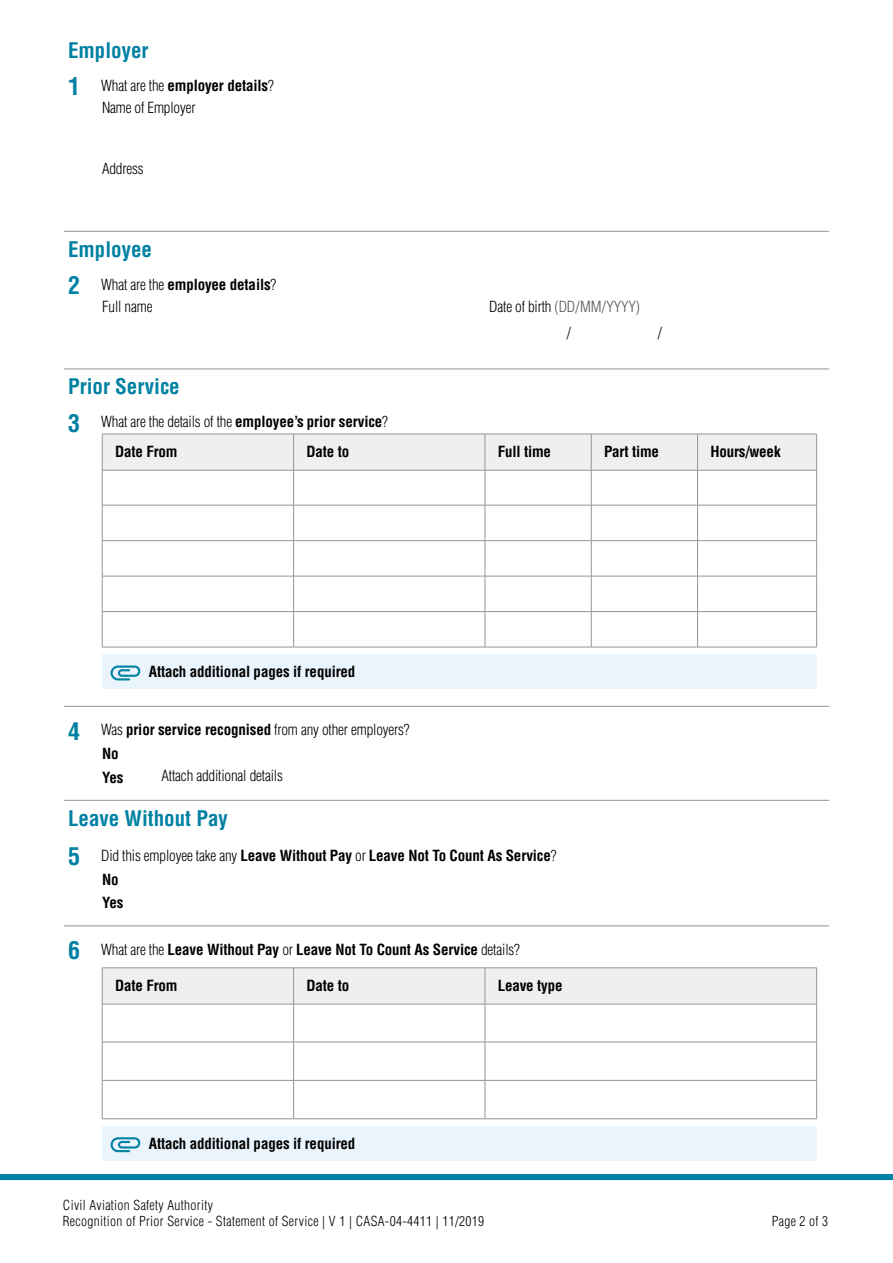
<style>
.page{position:relative;width:893px;height:1263px;background:#fff}
.page>*{position:absolute;margin:0;border:0;box-sizing:border-box;transform-origin:0 0}
.t1{font:700 condensed 24px "Helvetica LT Std";color:#0081a3}
.Sub-H_Cont_Bold_blue{font:700 condensed 21px "Helvetica LT Std";color:#0081a3}
._1SH__P_Indent_9mm_1{font:700 condensed 15px "Helvetica LT Std";letter-spacing:-.01em;color:#000}
._1SH__P_Indent_9mm_1-2{font:300 condensed 15px "Helvetica LT Std";letter-spacing:-.01em;color:#000}
.Table_H{font:700 condensed 15px "Helvetica LT Std";letter-spacing:-.01em;color:#000}
.Attached_note_10pt_B{font:700 condensed 15px "Helvetica LT Std";letter-spacing:-.01em;color:#000}
.P_Indent_9mm_10pt_SA{font:300 condensed 15px "Helvetica LT Std";letter-spacing:-.01em;color:#000}
.P_Indent_9mm_10pt_SA-2{font:300 condensed 15px "Helvetica LT Std";letter-spacing:-.01em;color:#58595b}
.P_Indent_9mm_10pt_SA-3{font:700 condensed 15px "Helvetica LT Std";letter-spacing:-.04em;color:#000}
.N_Y_Checkbox_line{font:700 condensed 15px "Helvetica LT Std";color:#000}
.t2{font:300 condensed 13.5px/16.5px "Helvetica LT Std";letter-spacing:.025em;color:#000}
.s1{font-weight:300}
.s2{color:#000}
.s3{font-weight:700}
</style>
<div class="page">
<div style="left:0;top:1174px;width:893px;height:6px;background:#0081a3"></div>
<hr style="left:64px;top:231px;width:765px;height:1px;background:#939598">
<hr style="left:102px;top:1004px;width:1px;height:38px;background:#939598">
<hr style="left:293px;top:1004px;width:1px;height:38px;background:#939598">
<hr style="left:485px;top:1004px;width:1px;height:38px;background:#939598">
<hr style="left:816px;top:1004px;width:1px;height:38px;background:#939598">
<hr style="left:102px;top:1042px;width:192px;height:1px;background:#939598">
<hr style="left:102px;top:1042px;width:1px;height:38px;background:#939598">
<hr style="left:294px;top:1042px;width:191px;height:1px;background:#939598">
<hr style="left:293px;top:1042px;width:1px;height:38px;background:#939598">
<hr style="left:485px;top:1042px;width:332px;height:1px;background:#939598">
<hr style="left:485px;top:1042px;width:1px;height:38px;background:#939598">
<hr style="left:816px;top:1042px;width:1px;height:38px;background:#939598">
<hr style="left:102px;top:1080px;width:192px;height:1px;background:#939598">
<hr style="left:102px;top:1080px;width:1px;height:38px;background:#939598">
<hr style="left:294px;top:1080px;width:191px;height:1px;background:#939598">
<hr style="left:293px;top:1080px;width:1px;height:38px;background:#939598">
<hr style="left:485px;top:1080px;width:332px;height:1px;background:#939598">
<hr style="left:485px;top:1080px;width:1px;height:38px;background:#939598">
<hr style="left:816px;top:1080px;width:1px;height:38px;background:#939598">
<hr style="left:102px;top:1118px;width:192px;height:1px;background:#939598">
<hr style="left:294px;top:1118px;width:191px;height:1px;background:#939598">
<hr style="left:485px;top:1118px;width:332px;height:1px;background:#939598">
<div style="left:102px;top:1126px;width:714px;height:34px;background:#eaf4fc"></div>
<svg style="left:63px;top:368px;width:767px;height:656px"></svg>
<h1 class="Sub-H_Cont_Bold_blue" style="left:68px;top:37px;width:82px">Employer</h1>
<h2 class="t1" style="left:68px;top:71px;width:13px">1</h2>
<p class="_1SH__P_Indent_9mm_1" style="left:101px;top:76px;width:174px"><span class="s1">What are the</span> employer details<span class="s1">?</span></p>
<p class="P_Indent_9mm_10pt_SA" style="left:102px;top:98px;width:95px">Name of Employer</p>
<p class="P_Indent_9mm_10pt_SA" style="left:102px;top:159px;width:43px">Address</p>
<h1 class="Sub-H_Cont_Bold_blue" style="left:68px;top:236px;width:85px">Employee</h1>
<h2 class="t1" style="left:68px;top:270px;width:13px">2</h2>
<p class="_1SH__P_Indent_9mm_1" style="left:101px;top:275px;width:177px"><span class="s1">What are the</span> employee details<span class="s1">?</span></p>
<p class="P_Indent_9mm_10pt_SA" style="left:102px;top:297px;width:52px">Full name</p>
<p class="P_Indent_9mm_10pt_SA-2" style="left:489px;top:297px;width:152px"><span class="s2">Date of birth</span> (DD/MM/YYYY)</p>
<p class="P_Indent_9mm_10pt_SA" style="left:567px;top:323px;width:6px">/</p>
<p class="P_Indent_9mm_10pt_SA" style="left:658px;top:323px;width:6px">/</p>
<h1 class="Sub-H_Cont_Bold_blue" style="left:68px;top:373px;width:113px">Prior Service</h1>
<h2 class="t1" style="left:68px;top:408px;width:13px">3</h2>
<p class="_1SH__P_Indent_9mm_1-2" style="left:101px;top:413px;width:288px">What are the details of the <span class="s3">employee’s prior service</span>?</p>
<p class="Table_H" style="left:115px;top:443px;width:64px">Date From</p>
<p class="Table_H" style="left:306px;top:443px;width:44px">Date to</p>
<p class="Table_H" style="left:498px;top:443px;width:55px">Full time</p>
<p class="Table_H" style="left:604px;top:443px;width:57px">Part time</p>
<p class="Table_H" style="left:710px;top:443px;width:72px">Hours/week</p>
<p class="Attached_note_10pt_B" style="left:149px;top:663px;width:208px">Attach additional pages if required</p>
<h2 class="t1" style="left:68px;top:716px;width:13px">4</h2>
<p class="_1SH__P_Indent_9mm_1-2" style="left:101px;top:720px;width:310px">Was <span class="s3">prior service recognised</span> from any other employers?</p>
<p class="N_Y_Checkbox_line" style="left:102px;top:744px;width:18px">No</p>
<p class="P_Indent_9mm_10pt_SA-3" style="left:102px;top:768px;width:23px">Yes</p>
<p class="P_Indent_9mm_10pt_SA" style="left:162px;top:766px;width:123px">Attach additional details</p>
<h1 class="Sub-H_Cont_Bold_blue" style="left:68px;top:805px;width:161px">Leave Without Pay</h1>
<h2 class="t1" style="left:68px;top:842px;width:13px">5</h2>
<p class="_1SH__P_Indent_9mm_1" style="left:101px;top:846px;width:457px"><span class="s1">Did this employee take any</span> Leave Without Pay <span class="s1">or</span> Leave Not To Count As Service<span class="s1">?</span></p>
<p class="N_Y_Checkbox_line" style="left:102px;top:870px;width:18px">No</p>
<p class="P_Indent_9mm_10pt_SA-3" style="left:102px;top:893px;width:23px">Yes</p>
<h2 class="t1" style="left:68px;top:935px;width:13px">6</h2>
<p class="_1SH__P_Indent_9mm_1" style="left:101px;top:940px;width:420px"><span class="s1">What are the</span> Leave Without Pay <span class="s1">or</span> Leave Not To Count As Service <span class="s1">details?</span></p>
<p class="Table_H" style="left:115px;top:976px;width:64px">Date From</p>
<p class="Table_H" style="left:306px;top:976px;width:44px">Date to</p>
<p class="Table_H" style="left:498px;top:976px;width:66px">Leave type</p>
<p class="Attached_note_10pt_B" style="left:149px;top:1134px;width:208px">Attach additional pages if required</p>
<p class="t2" style="left:63px;top:1197px;width:423px">Civil Aviation Safety Authority<br>Recognition of Prior Service - Statement of Service | V 1 | CASA-04-4411 | 11/2019</p>
<p class="t2" style="left:772px;top:1213px;width:58px">Page 2 of 3</p>
</div>
